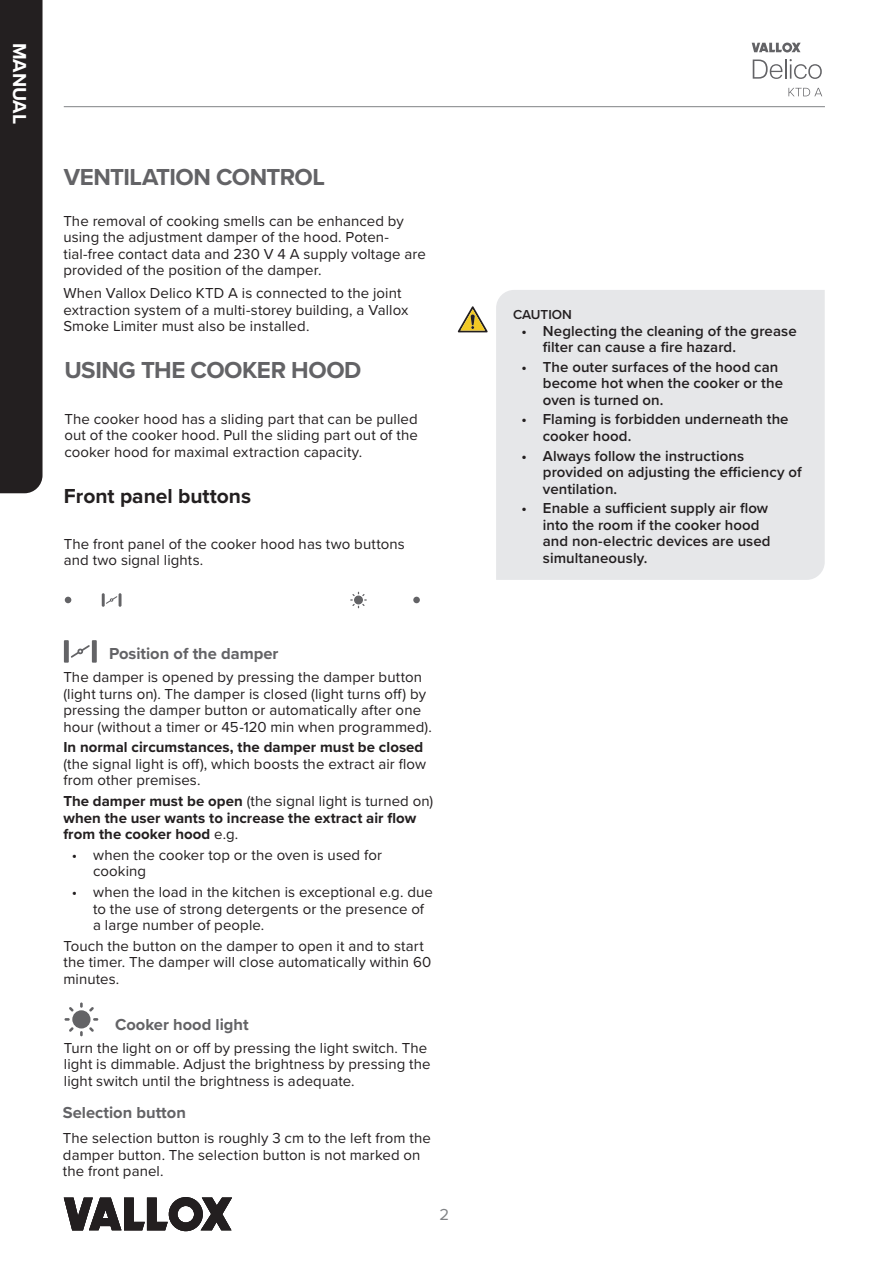
<style>
.page{position:relative;width:893px;height:1263px;background:#fff}
.page>*{position:absolute;margin:0;border:0;box-sizing:border-box;transform-origin:0 0}
.OTSIKKO_1{font:700 24px "Proxima Nova";letter-spacing:-.02em;color:#636366}
.OTSIKKO_2{font:700 21px "Proxima Nova";color:#231f20}
.t1{font:700 19.5px "Proxima Nova";letter-spacing:-.01em;color:#fff}
.OTSIKKO_3{font:700 16.5px "Proxima Nova";color:#636366}
.t2{font:16.5px "Proxima Nova";color:#808285}
.Leipäteksti{font:15px/16.5px "Proxima Nova";letter-spacing:.005em;color:#231f20}
.t3{font:600 15px/16.5px "Proxima Nova";letter-spacing:.005em;color:#231f20}
.Leipäteksti-2{font:700 15px/16.5px "Proxima Nova";letter-spacing:.005em;color:#231f20}
.Varoitus-vihje-huomaa-_laatikossa{font:600 13.5px "Proxima Nova";color:#231f20}
.s1{font-weight:700}
.s2{font-weight:400}
</style>
<div class="page">
<hr style="left:64px;top:106px;width:761px;height:1px;background:#808285">
<div style="left:0;top:0;width:43px;height:493px;background:#231f20"></div>
<svg style="left:64px;top:1197px;width:168px;height:34px"></svg>
<svg style="left:752px;top:43px;width:49px;height:9px"></svg>
<svg style="left:753px;top:59px;width:69px;height:20px"></svg>
<svg style="left:788px;top:88px;width:34px;height:8px"></svg>
<svg style="left:63px;top:641px;width:29px;height:21px"></svg>
<div style="left:64px;top:640px;width:5px;height:23px;background:#636366"></div>
<div style="left:92px;top:640px;width:5px;height:23px;background:#636366"></div>
<svg style="left:64px;top:1002px;width:35px;height:35px"></svg>
<div style="left:74px;top:1011px;width:15px;height:16px;background:#636366;border-radius:50%"></div>
<div style="left:496px;top:290px;width:329px;height:290px;background:#e6e7e9"></div>
<svg style="left:458px;top:306px;width:30px;height:26px"></svg>
<svg style="left:64px;top:591px;width:356px;height:18px"></svg>
<p class="t1" style="left:34px;top:43px;width:83px;rotate:90deg">MANUAL</p>
<p class="OTSIKKO_1" style="left:64px;top:159px;width:263px">VENTILATION CONTROL</p>
<p class="Leipäteksti" style="left:63px;top:212px;width:364px">The removal of cooking smells can be enhanced by using the adjustment damper of the hood. Poten&shy;tial-free contact data and 230 V 4 A supply voltage are provided of the position of the damper.</p>
<p class="Leipäteksti" style="left:63px;top:284px;width:347px">When Vallox Delico KTD A is connected to the joint extraction system of a multi-storey building, a Vallox<br>Smoke Limiter must also be installed.</p>
<p class="OTSIKKO_1" style="left:64px;top:352px;width:299px">USING THE COOKER HOOD</p>
<p class="Leipäteksti" style="left:64px;top:410px;width:355px;text-align:justify">The cooker hood has a sliding part that can be pulled out of the cooker hood. Pull the sliding part out of the cooker hood for maximal extraction capacity.</p>
<p class="OTSIKKO_2" style="left:64px;top:480px;width:189px">Front panel buttons</p>
<p class="Leipäteksti" style="left:64px;top:535px;width:343px">The front panel of the cooker hood has two buttons and two signal lights.</p>
<p class="OTSIKKO_3" style="left:109px;top:641px;width:171px">Position of the damper</p>
<p class="Leipäteksti" style="left:63px;top:668px;width:370px">The damper is opened by pressing the damper button (light turns on). The damper is closed (light turns off) by pressing the damper button or automatically after one hour (without a timer or 45-120 min when programmed).</p>
<p class="Leipäteksti" style="left:63px;top:738px;width:364px"><span class="s1">In normal circumstances, the damper must be closed </span>(the signal light is off), which boosts the extract air flow from other premises.</p>
<p class="Leipäteksti-2" style="left:63px;top:793px;width:371px">The damper must be open <span class="s2">(the signal light is turned on) </span>when the user wants to increase the extract air flow from the cooker hood <span class="s2">e.g.</span></p>
<p class="Leipäteksti" style="left:93px;top:846px;width:290px;text-indent:-21px">• when the cooker top or the oven is used for cooking</p>
<p class="Leipäteksti" style="left:93px;top:883px;width:341px;text-indent:-21px">• when the load in the kitchen is exceptional e.g. due to the use of strong detergents or the presence of a large number of people.</p>
<p class="Leipäteksti" style="left:63px;top:937px;width:369px">Touch the button on the damper to open it and to start the timer. The damper will close automatically within 60 minutes.</p>
<p class="OTSIKKO_3" style="left:115px;top:1012px;width:135px">Cooker hood light</p>
<p class="Leipäteksti" style="left:64px;top:1039px;width:368px">Turn the light on or off by pressing the light switch. The light is dimmable. Adjust the brightness by pressing the light switch until the brightness is adequate.</p>
<p class="OTSIKKO_3" style="left:63px;top:1100px;width:124px">Selection button</p>
<p class="Leipäteksti" style="left:63px;top:1129px;width:369px">The selection button is roughly 3 cm to the left from the damper button. The selection button is not marked on the front panel.</p>
<p class="t2" style="left:439px;top:1202px;width:11px">2</p>
<p class="Varoitus-vihje-huomaa-_laatikossa" style="left:513px;top:304px;width:60px">CAUTION</p>
<p class="t3" style="left:543px;top:322px;width:255px;text-indent:-21px">• Neglecting the cleaning of the grease filter can cause a fire hazard.</p>
<p class="t3" style="left:543px;top:358px;width:242px;text-indent:-21px">• The outer surfaces of the hood can become hot when the cooker or the oven is turned on.</p>
<p class="t3" style="left:543px;top:411px;width:247px;text-indent:-21px">• Flaming is forbidden underneath the cooker hood.</p>
<p class="t3" style="left:543px;top:447px;width:260px;text-indent:-21px">• Always follow the instructions provided on adjusting the efficiency of ventilation.</p>
<p class="t3" style="left:543px;top:500px;width:229px;text-indent:-21px">• Enable a sufficient supply air flow into the room if the cooker hood and non-electric devices are used simultaneously.</p>
</div>
